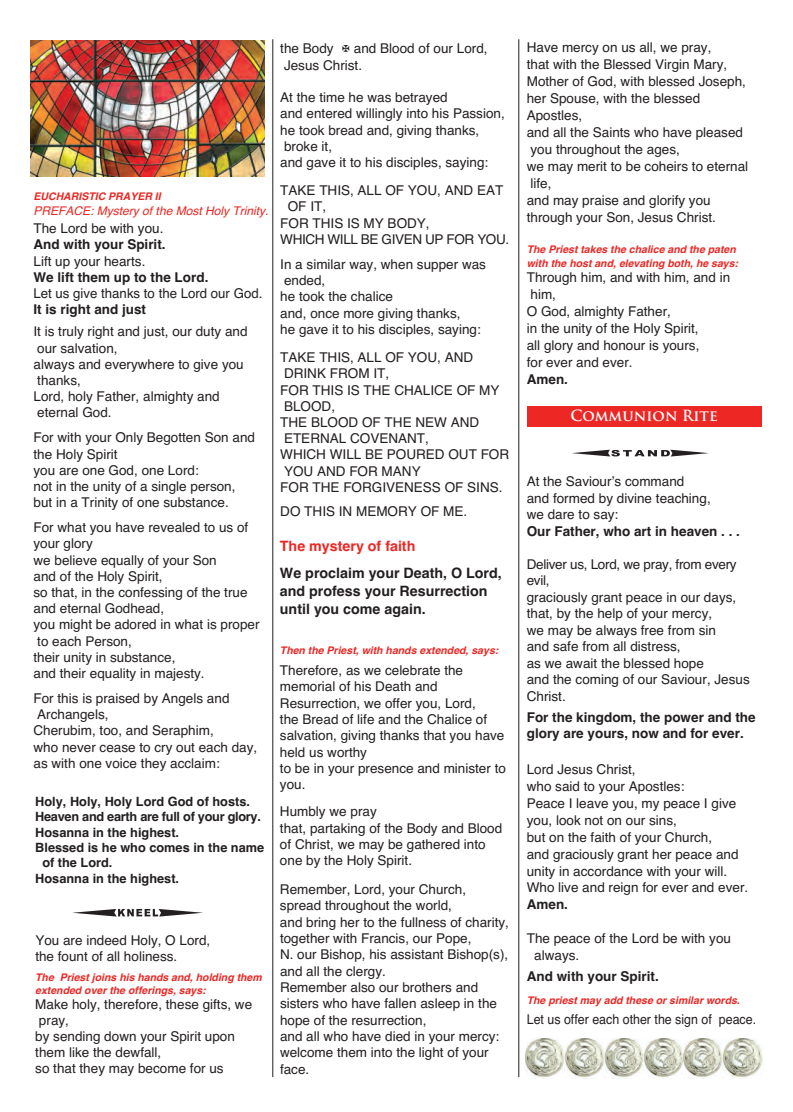
<style>
.page{position:relative;width:793px;height:1112px;background:#fff}
.page>*{position:absolute;margin:0;border:0;box-sizing:border-box;transform-origin:0 0}
.t1{font:700 15px "Trajan Pro";color:#fff}
.t2{font:700 14.25px/26.7px "Helvetica";color:#231f20}
.t3{font:13.5px/16.2px "Helvetica";color:#231f20}
.t4{font:700 13.5px/16.5px "Helvetica";color:#231f20}
.t5{font:13.5px "Helvetica";color:#231f20;scale:.92 1}
.t6{font:13.5px "Helvetica";letter-spacing:-.03em;color:#231f20}
.t7{font:700 12.75px "Helvetica";color:#231f20}
.t8{font:700 12.75px "Helvetica";letter-spacing:-.02em;color:#231f20}
.t9{font:italic 12px "Helvetica";color:#ec2724}
.t10{font:italic 700 10.5px/12.6px "Helvetica";color:#ec2724}
.s1{font-weight:700}
.s2{color:#ec2724}
</style>
<div class="page">
<hr style="left:272px;top:39px;width:1px;height:1037px;background:#231f20">
<hr style="left:518px;top:39px;width:1px;height:1037px;background:#231f20">
<svg style="left:72px;top:908px;width:131px;height:8px"></svg>
<svg style="left:572px;top:449px;width:136px;height:7px"></svg>
<img style="left:525px;top:1038px;width:237px;height:40px">
<img style="left:31px;top:40px;width:234px;height:136px">
<div style="left:527px;top:407px;width:234px;height:20px;background:#ec2724"></div>
<p class="t10" style="left:34px;top:190px;width:129px">EUCHARISTIC PRAYER II</p>
<p class="t9" style="left:34px;top:204px;width:236px">PREFACE: Mystery of the Most Holy Trinity.</p>
<p class="t3" style="left:34px;top:220px;width:230px">The Lord be with you.<br><span class="s1">And with your Spirit.<br></span>Lift up your hearts.<br><span class="s1">We lift them up to the Lord.<br></span>Let us give thanks to the Lord our God.<br><span class="s1">It is right and just</span></p>
<p class="t3" style="left:34px;top:323px;width:215px">It is truly right and just, our duty and our salvation,<br>always and everywhere to give you thanks,<br>Lord, holy Father, almighty and eternal God.</p>
<p class="t3" style="left:34px;top:429px;width:223px">For with your Only Begotten Son and the Holy Spirit<br>you are one God, one Lord:<br>not in the unity of a single person, but in a Trinity of one substance.</p>
<p class="t3" style="left:34px;top:519px;width:227px">For what you have revealed to us of your glory<br>we believe equally of your Son<br>and of the Holy Spirit,<br>so that, in the confessing of the true and eternal Godhead,<br>you might be adored in what is proper to each Person,<br>their unity in substance,<br>and their equality in majesty.</p>
<p class="t3" style="left:34px;top:690px;width:225px">For this is praised by Angels and<br>Archangels,<br>Cherubim, too, and Seraphim,<br>who never cease to cry out each day, as with one voice they acclaim:</p>
<p class="t7" style="left:35px;top:794px;width:216px">Holy, Holy, Holy Lord God of hosts.</p>
<p class="t8" style="left:35px;top:809px;width:227px">Heaven and earth are full of your glory.</p>
<p class="t7" style="left:35px;top:824px;width:145px">Hosanna in the highest.</p>
<p class="t7" style="left:35px;top:840px;width:230px">Blessed is he who comes in the name</p>
<p class="t7" style="left:42px;top:855px;width:72px">of the Lord.</p>
<p class="t7" style="left:35px;top:871px;width:145px">Hosanna in the highest.</p>
<p class="t3" style="left:35px;top:931px;width:176px">You are indeed Holy, O Lord, the fount of all holiness.</p>
<p class="t10" style="left:35px;top:971px;width:228px">The Priest joins his hands and, holding them extended over the offerings, says:</p>
<p class="t3" style="left:35px;top:995px;width:218px">Make holy, therefore, these gifts, we pray,<br>by sending down your Spirit upon them like the dewfall,<br>so that they may become for us</p>
<p class="t3" style="left:284px;top:40px;width:205px;line-height:16.8px;text-indent:70px">and Blood of our Lord,<br>Jesus Christ.</p>
<p class="t3" style="left:280px;top:89px;width:226px">At the time he was betrayed<br>and entered willingly into his Passion, he took bread and, giving thanks, broke it,<br>and gave it to his disciples, saying:</p>
<p class="t3" style="left:280px;top:182px;width:224px">TAKE THIS, ALL OF YOU, AND EAT</p>
<p class="t3" style="left:288px;top:198px;width:40px">OF IT,</p>
<p class="t3" style="left:280px;top:215px;width:151px">FOR THIS IS MY BODY,</p>
<p class="t6" style="left:280px;top:231px;width:230px">WHICH WILL BE GIVEN UP FOR YOU.</p>
<p class="t3" style="left:280px;top:256px;width:207px">In a similar way, when supper was ended,<br>he took the chalice<br>and, once more giving thanks,<br>he gave it to his disciples, saying:</p>
<p class="t3" style="left:280px;top:349px;width:230px">TAKE THIS, ALL OF YOU, AND<br>DRINK FROM IT,<br>FOR THIS IS THE CHALICE OF MY<br>BLOOD,<br>THE BLOOD OF THE NEW AND<br>ETERNAL COVENANT,<br>WHICH WILL BE POURED OUT FOR<br>YOU AND FOR MANY<br>FOR THE FORGIVENESS OF SINS.</p>
<p class="t3" style="left:280px;top:502px;width:188px">DO THIS IN MEMORY OF ME.</p>
<p class="t3" style="left:280px;top:40px;width:55px">the Body</p>
<p class="t2" style="left:280px;top:532px;width:223px"><span class="s2">The mystery of faith<br></span>We proclaim your Death, O Lord,</p>
<p class="t2" style="left:280px;top:582px;width:209px;line-height:18px">and profess your Resurrection until you come again.</p>
<p class="t10" style="left:280px;top:644px;width:220px">Then the Priest, with hands extended, says:</p>
<p class="t3" style="left:280px;top:662px;width:227px">Therefore, as we celebrate the memorial of his Death and<br>Resurrection, we offer you, Lord,<br>the Bread of life and the Chalice of salvation, giving thanks that you have held us worthy<br>to be in your presence and minister to you.</p>
<p class="t3" style="left:280px;top:803px;width:224px">Humbly we pray<br>that, partaking of the Body and Blood of Christ, we may be gathered into one by the Holy Spirit.</p>
<p class="t3" style="left:280px;top:880px;width:230px">Remember, Lord, your Church, spread throughout the world,<br>and bring her to the fullness of charity, together with Francis, our Pope,<br>N. our Bishop, his assistant Bishop(s), and all the clergy.<br>Remember also our brothers and sisters who have fallen asleep in the hope of the resurrection,<br>and all who have died in your mercy: welcome them into the light of your face.</p>
<p class="t3" style="left:526px;top:38px;width:223px;line-height:17px">Have mercy on us all, we pray,<br>that with the Blessed Virgin Mary,<br>Mother of God, with blessed Joseph, her Spouse, with the blessed<br>Apostles,<br>and all the Saints who have pleased you throughout the ages,<br>we may merit to be coheirs to eternal life,<br>and may praise and glorify you through your Son, Jesus Christ.</p>
<p class="t10" style="left:526px;top:243px;width:213px;line-height:13.4px">The Priest takes the chalice and the paten with the host and, elevating both, he says:</p>
<p class="t3" style="left:526px;top:269px;width:205px;line-height:17px">Through him, and with him, and in him,<br>O God, almighty Father,<br>in the unity of the Holy Spirit,<br>all glory and honour is yours,<br>for ever and ever.<br><span class="s1">Amen.</span></p>
<p class="t1" style="left:570px;top:407px;width:149px">Communion Rite</p>
<p class="t3" style="left:526px;top:473px;width:215px">At the Saviour’s command<br>and formed by divine teaching,<br>we dare to say:<br><span class="s1">Our Father, who art in heaven . . .</span></p>
<p class="t3" style="left:526px;top:556px;width:224px">Deliver us, Lord, we pray, from every evil,<br>graciously grant peace in our days, that, by the help of your mercy,<br>we may be always free from sin<br>and safe from all distress,<br>as we await the blessed hope<br>and the coming of our Saviour, Jesus<br>Christ.</p>
<p class="t4" style="left:526px;top:708px;width:230px">For the kingdom, the power and the glory are yours, now and for ever.</p>
<p class="t3" style="left:526px;top:760px;width:223px;line-height:17px">Lord Jesus Christ,<br>who said to your Apostles:<br>Peace I leave you, my peace I give you, look not on our sins,<br>but on the faith of your Church,<br>and graciously grant her peace and unity in accordance with your will.<br>Who live and reign for ever and ever.<br><span class="s1">Amen.</span></p>
<p class="t3" style="left:534px;top:929px;width:198px;line-height:17px;text-indent:-8px">The peace of the Lord be with you always.</p>
<p class="t4" style="left:526px;top:968px;width:134px">And with your Spirit.</p>
<p class="t10" style="left:526px;top:994px;width:214px">The priest may add these or similar words.</p>
<p class="t5" style="left:526px;top:1011px;width:251px">Let us offer each other the sign of peace.</p>
</div>
